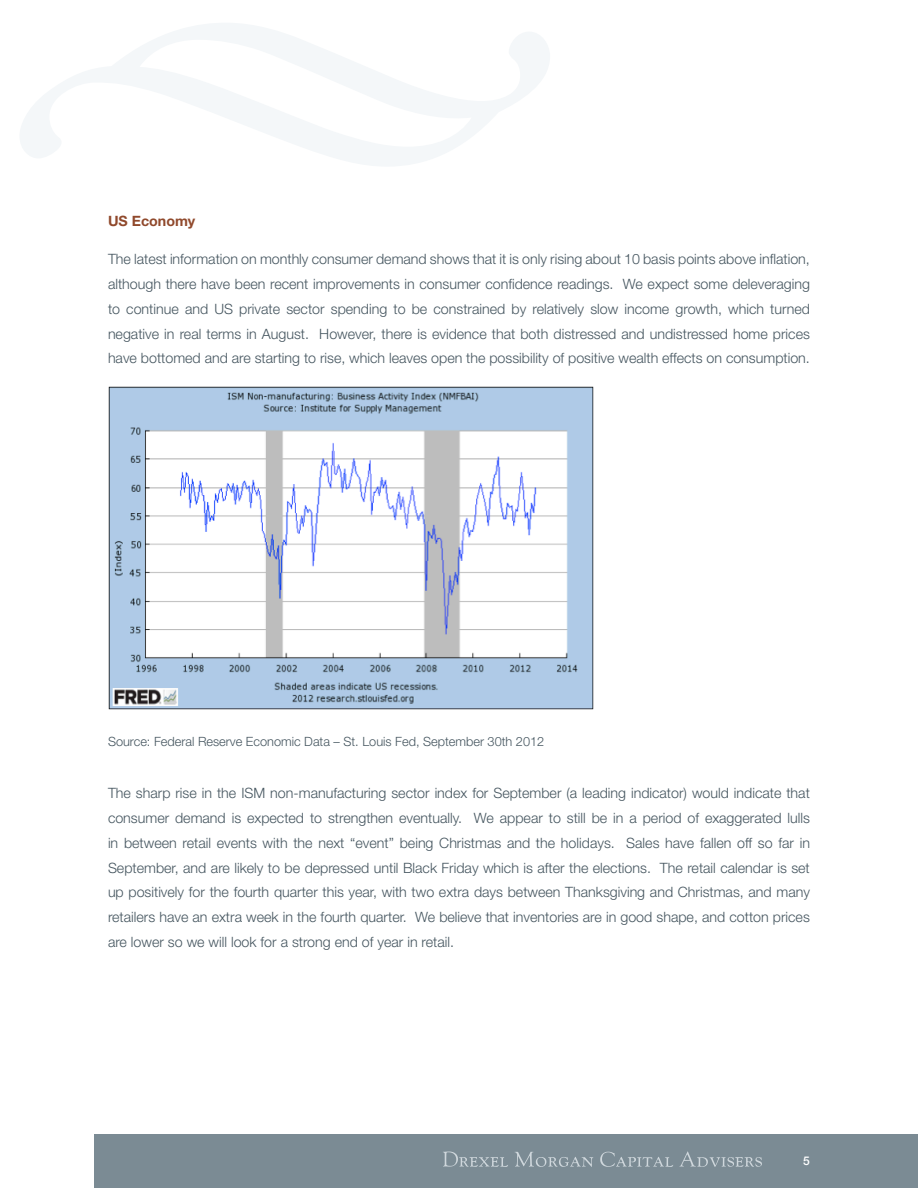
<style>
.page{position:relative;width:918px;height:1188px;background:#fff}
.page>*{position:absolute;margin:0;border:0;box-sizing:border-box;transform-origin:0 0}
.Copy_Grey{font:300 14.25px/24.8px "Helvetica Neue LT Pro";color:#45555f;text-align:justify}
.Orange_Title{font:700 14.25px "Helvetica Neue LT Pro";color:#90492c}
.Footnote{font:300 12.75px "Helvetica Neue LT Pro";color:#45555f}
.t1{font:500 12px "Helvetica Neue LT Pro";color:#fff}
</style>
<div class="page">
<div style="left:94px;top:1134px;width:824px;height:54px;background:#7b8b94"></div>
<svg style="left:20px;top:23px;width:530px;height:143px"></svg>
<svg style="left:443px;top:1152px;width:65px;height:15px"></svg>
<svg style="left:515px;top:1152px;width:78px;height:15px"></svg>
<svg style="left:600px;top:1152px;width:73px;height:15px"></svg>
<svg style="left:679px;top:1151px;width:83px;height:16px"></svg>
<img style="left:109px;top:387px;width:484px;height:322px">
<p class="Orange_Title" style="left:108px;top:212px;width:89px">US Economy</p>
<p class="Copy_Grey" style="left:108px;top:247px;width:704px">The latest information on monthly consumer demand shows that it is only rising about 10 basis points above inflation, although there have been recent improvements in consumer confidence readings. We expect some deleveraging to continue and US private sector spending to be constrained by relatively slow income growth, which turned negative in real terms in August. However, there is evidence that both distressed and undistressed home prices have bottomed and are starting to rise, which leaves open the possibility of positive wealth effects on consumption.</p>
<p class="Footnote" style="left:108px;top:733px;width:438px">Source: Federal Reserve Economic Data – St. Louis Fed, September 30th 2012</p>
<p class="Copy_Grey" style="left:108px;top:781px;width:704px">The sharp rise in the ISM non-manufacturing sector index for September (a leading indicator) would indicate that consumer demand is expected to strengthen eventually. We appear to still be in a period of exaggerated lulls in between retail events with the next “event” being Christmas and the holidays. Sales have fallen off so far in September, and are likely to be depressed until Black Friday which is after the elections. The retail calendar is set up positively for the fourth quarter this year, with two extra days between Thanksgiving and Christmas, and many retailers have an extra week in the fourth quarter. We believe that inventories are in good shape, and cotton prices are lower so we will look for a strong end of year in retail.</p>
<p class="t1" style="left:803px;top:1154px;width:8px">5</p>
</div>
